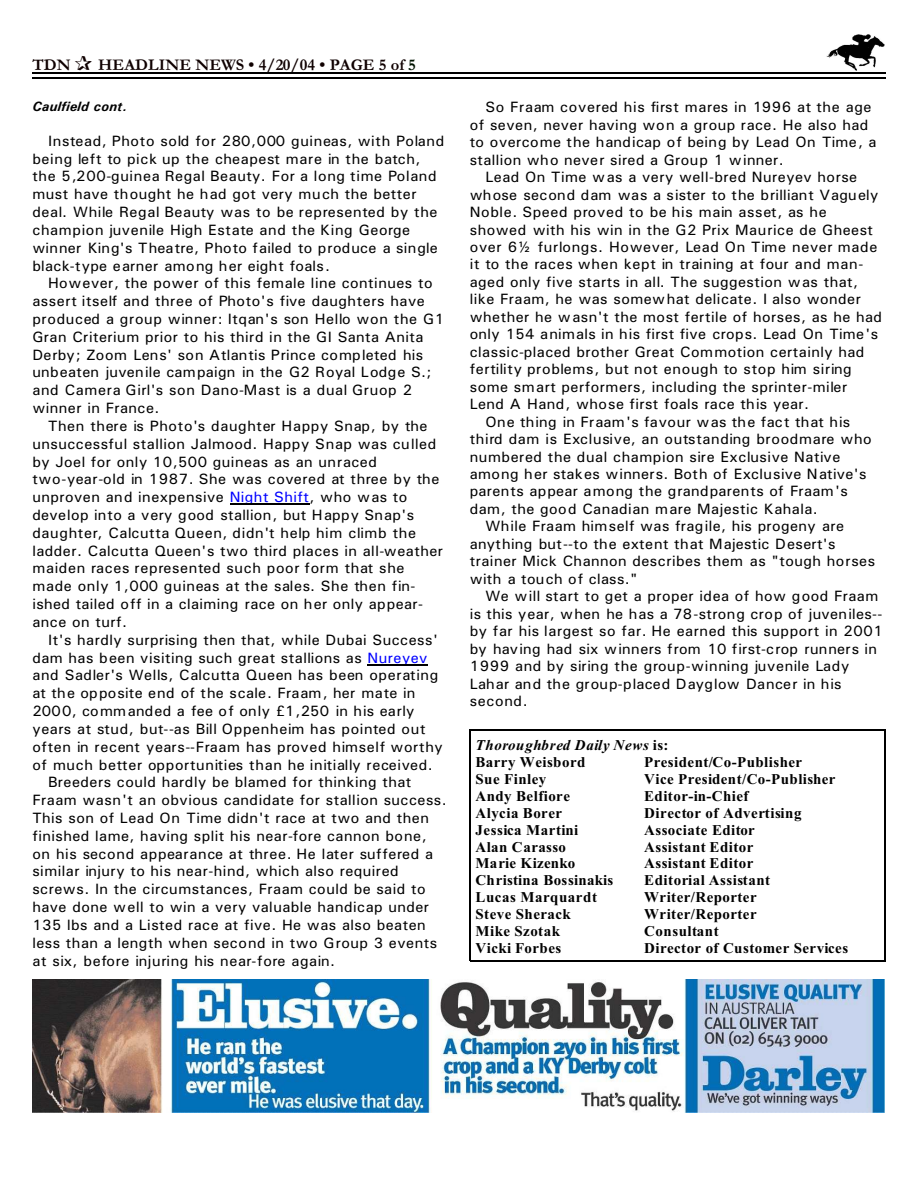
<style>
.page{position:relative;width:918px;height:1188px;background:#fff}
.page>*{position:absolute;margin:0;border:0;box-sizing:border-box;transform-origin:0 0}
.t1{font:700 16.5px "Garamond";letter-spacing:.005em;color:#0f0000}
.t2{font:15px/17.9px "Univers";letter-spacing:.03em;color:#000}
.t3{font:700 15px "Times New Roman";letter-spacing:.03em;color:#000}
.t4{font:15px "Univers";letter-spacing:.01em;color:#000}
.t5{font:italic 700 15px/17px "Times New Roman";letter-spacing:.05em;color:#000}
.t6{font:700 15px "Times New Roman";letter-spacing:.01em;color:#000}
.t7{font:italic 700 13.5px "Univers";letter-spacing:.02em;color:#000}
.s1{color:#001400}
.s2{color:#00f}
.s3{font-style:normal}
</style>
<div class="page">
<img style="left:826px;top:34px;width:59px;height:36px">
<hr style="left:32px;top:72px;width:853px;height:1px;background:#000">
<hr style="left:32px;top:77px;width:853px;height:2px;background:#000">
<img style="left:32px;top:979px;width:852px;height:134px">
<hr style="left:230px;top:504px;width:80px;height:1px;background:#000">
<hr style="left:368px;top:664px;width:60px;height:1px;background:#000">
<hr style="left:470px;top:730px;width:1px;height:231px;background:#000">
<hr style="left:884px;top:730px;width:1px;height:231px;background:#000">
<hr style="left:470px;top:730px;width:415px;height:1px;background:#000">
<hr style="left:470px;top:960px;width:415px;height:2px;background:#000">
<p class="t1" style="left:32px;top:59px;width:40px">TDN</p>
<p class="t1" style="left:98px;top:59px;width:319px">HEADLINE NEWS • 4/20/04 • PAGE 5 of <span class="s1">5</span></p>
<p class="t7" style="left:32px;top:101px;width:96px">Caulfield cont.</p>
<p class="t2" style="left:32px;top:133px;width:413px;text-indent:16px">Instead, Photo sold for 280,000 guineas, with Poland being left to pick up the cheapest mare in the batch, the 5,200-guinea Regal Beauty. For a long time Poland must have thought he had got very much the better deal. While Regal Beauty was to be represented by the champion juvenile High Estate and the King George winner King's Theatre, Photo failed to produce a single black-type earner among her eight foals.</p>
<p class="t2" style="left:32px;top:276px;width:413px;text-indent:16px">However, the power of this female line continues to assert itself and three of Photo's five daughters have produced a group winner: Itqan's son Hello won the G1<br>Gran Criterium prior to his third in the GI Santa Anita Derby; Zoom Lens' son Atlantis Prince completed his unbeaten juvenile campaign in the G2 Royal Lodge S.; and Camera Girl's son Dano-Mast is a dual Gruop 2 winner in France.</p>
<p class="t2" style="left:32px;top:418px;width:412px;text-indent:16px">Then there is Photo's daughter Happy Snap, by the unsuccessful stallion Jalmood. Happy Snap was culled by Joel for only 10,500 guineas as an unraced two-year-old in 1987. She was covered at three by the unproven and inexpensive <span class="s2">Night Shift</span>, who was to develop into a very good stallion, but Happy Snap's daughter, Calcutta Queen, didn't help him climb the ladder. Calcutta Queen's two third places in all-weather maiden races represented such poor form that she made only 1,000 guineas at the sales. She then fin&shy;ished tailed off in a claiming race on her only appear&shy;ance on turf.</p>
<p class="t2" style="left:48px;top:632px;width:391px">It's hardly surprising then that, while Dubai Success'</p>
<p class="t2" style="left:32px;top:650px;width:397px">dam has been visiting such great stallions as <span class="s2">Nureyev</span></p>
<p class="t2" style="left:32px;top:668px;width:408px">and Sadler's Wells, Calcutta Queen has been operating</p>
<p class="t4" style="left:32px;top:688px;width:385px">at the opposite end of the scale. Fraam, her mate in</p>
<p class="t4" style="left:32px;top:706px;width:384px">2000, commanded a fee of only £1,250 in his early</p>
<p class="t2" style="left:32px;top:721px;width:395px">years at stud, but--as Bill Oppenheim has pointed out</p>
<p class="t2" style="left:32px;top:739px;width:412px">often in recent years--Fraam has proved himself worthy</p>
<p class="t2" style="left:32px;top:757px;width:402px">of much better opportunities than he initially received.</p>
<p class="t2" style="left:48px;top:775px;width:365px">Breeders could hardly be blamed for thinking that</p>
<p class="t2" style="left:32px;top:792px;width:416px">Fraam wasn't an obvious candidate for stallion success.</p>
<p class="t2" style="left:32px;top:810px;width:398px">This son of Lead On Time didn't race at two and then</p>
<p class="t2" style="left:32px;top:828px;width:396px">finished lame, having split his near-fore cannon bone,</p>
<p class="t2" style="left:32px;top:846px;width:402px">on his second appearance at three. He later suffered a</p>
<p class="t2" style="left:32px;top:864px;width:368px">similar injury to his near-hind, which also required</p>
<p class="t2" style="left:32px;top:881px;width:395px">screws. In the circumstances, Fraam could be said to</p>
<p class="t2" style="left:32px;top:899px;width:398px">have done well to win a very valuable handicap under</p>
<p class="t2" style="left:32px;top:917px;width:395px">135 lbs and a Listed race at five. He was also beaten</p>
<p class="t2" style="left:32px;top:935px;width:406px">less than a length when second in two Group 3 events</p>
<p class="t2" style="left:32px;top:953px;width:304px">at six, before injuring his near-fore again.</p>
<p class="t2" style="left:470px;top:100px;width:408px;line-height:17.4px;text-indent:16px">So Fraam covered his first mares in 1996 at the age of seven, never having won a group race. He also had to overcome the handicap of being by Lead On Time, a stallion who never sired a Group 1 winner.</p>
<p class="t2" style="left:485px;top:169px;width:373px">Lead On Time was a very well-bred Nureyev horse</p>
<p class="t4" style="left:470px;top:189px;width:410px">whose second dam was a sister to the brilliant Vaguely</p>
<p class="t2" style="left:470px;top:204px;width:358px">Noble. Speed proved to be his main asset, as he</p>
<p class="t2" style="left:470px;top:222px;width:405px">showed with his win in the G2 Prix Maurice de Gheest</p>
<p class="t2" style="left:470px;top:239px;width:409px">over 6½ furlongs. However, Lead On Time never made</p>
<p class="t2" style="left:470px;top:257px;width:395px">it to the races when kept in training at four and man-</p>
<p class="t2" style="left:470px;top:274px;width:390px">aged only five starts in all. The suggestion was that,</p>
<p class="t2" style="left:470px;top:292px;width:393px">like Fraam, he was somewhat delicate. I also wonder</p>
<p class="t2" style="left:470px;top:309px;width:414px">whether he wasn't the most fertile of horses, as he had</p>
<p class="t2" style="left:470px;top:327px;width:410px">only 154 animals in his first five crops. Lead On Time's</p>
<p class="t2" style="left:470px;top:344px;width:396px">classic-placed brother Great Commotion certainly had</p>
<p class="t2" style="left:470px;top:361px;width:384px">fertility problems, but not enough to stop him siring</p>
<p class="t2" style="left:470px;top:379px;width:379px">some smart performers, including the sprinter-miler</p>
<p class="t2" style="left:470px;top:396px;width:341px">Lend A Hand, whose first foals race this year.</p>
<p class="t4" style="left:485px;top:416px;width:366px">One thing in Fraam's favour was the fact that his</p>
<p class="t2" style="left:470px;top:431px;width:404px">third dam is Exclusive, an outstanding broodmare who</p>
<p class="t2" style="left:470px;top:449px;width:372px">numbered the dual champion sire Exclusive Native</p>
<p class="t2" style="left:470px;top:466px;width:398px">among her stakes winners. Both of Exclusive Native's</p>
<p class="t2" style="left:470px;top:484px;width:380px">parents appear among the grandparents of Fraam's</p>
<p class="t2" style="left:470px;top:501px;width:350px">dam, the good Canadian mare Majestic Kahala.</p>
<p class="t2" style="left:485px;top:519px;width:360px">While Fraam himself was fragile, his progeny are</p>
<p class="t2" style="left:470px;top:536px;width:367px">anything but--to the extent that Majestic Desert's</p>
<p class="t2" style="left:470px;top:554px;width:407px">trainer Mick Channon describes them as "tough horses</p>
<p class="t2" style="left:470px;top:571px;width:169px">with a touch of class."</p>
<p class="t2" style="left:485px;top:588px;width:394px">We will start to get a proper idea of how good Fraam</p>
<p class="t2" style="left:470px;top:606px;width:414px">is this year, when he has a 78-strong crop of juveniles--</p>
<p class="t2" style="left:470px;top:623px;width:414px">by far his largest so far. He earned this support in 2001</p>
<p class="t4" style="left:470px;top:643px;width:409px">by having had six winners from 10 first-crop runners in</p>
<p class="t2" style="left:470px;top:658px;width:381px">1999 and by siring the group-winning juvenile Lady</p>
<p class="t4" style="left:470px;top:678px;width:373px">Lahar and the group-placed Dayglow Dancer in his</p>
<p class="t2" style="left:470px;top:693px;width:60px">second.</p>
<p class="t5" style="left:476px;top:738px;width:195px">Thoroughbred Daily News <span class="s3">is:<br>Barry Weisbord</span></p>
<p class="t3" style="left:644px;top:757px;width:160px">President/Co-Publisher</p>
<p class="t3" style="left:476px;top:774px;width:72px">Sue Finley</p>
<p class="t3" style="left:644px;top:774px;width:193px">Vice President/Co-Publisher</p>
<p class="t3" style="left:476px;top:791px;width:96px">Andy Belfiore</p>
<p class="t3" style="left:644px;top:791px;width:106px">Editor-in-Chief</p>
<p class="t3" style="left:476px;top:808px;width:88px">Alycia Borer</p>
<p class="t3" style="left:644px;top:808px;width:159px">Director of Advertising</p>
<p class="t3" style="left:476px;top:825px;width:104px">Jessica Martini</p>
<p class="t3" style="left:644px;top:825px;width:112px">Associate Editor</p>
<p class="t3" style="left:476px;top:841px;width:92px">Alan Carasso</p>
<p class="t3" style="left:644px;top:841px;width:111px">Assistant Editor</p>
<p class="t6" style="left:476px;top:858px;width:101px">Marie Kizenko</p>
<p class="t3" style="left:644px;top:858px;width:111px">Assistant Editor</p>
<p class="t6" style="left:476px;top:875px;width:139px">Christina Bossinakis</p>
<p class="t3" style="left:644px;top:875px;width:127px">Editorial Assistant</p>
<p class="t3" style="left:476px;top:892px;width:123px">Lucas Marquardt</p>
<p class="t3" style="left:644px;top:892px;width:114px">Writer/Reporter</p>
<p class="t3" style="left:476px;top:909px;width:97px">Steve Sherack</p>
<p class="t3" style="left:644px;top:909px;width:114px">Writer/Reporter</p>
<p class="t3" style="left:476px;top:925px;width:86px">Mike Szotak</p>
<p class="t3" style="left:644px;top:925px;width:76px">Consultant</p>
<p class="t3" style="left:476px;top:942px;width:87px">Vicki Forbes</p>
<p class="t3" style="left:644px;top:942px;width:205px">Director of Customer Services</p>
</div>
